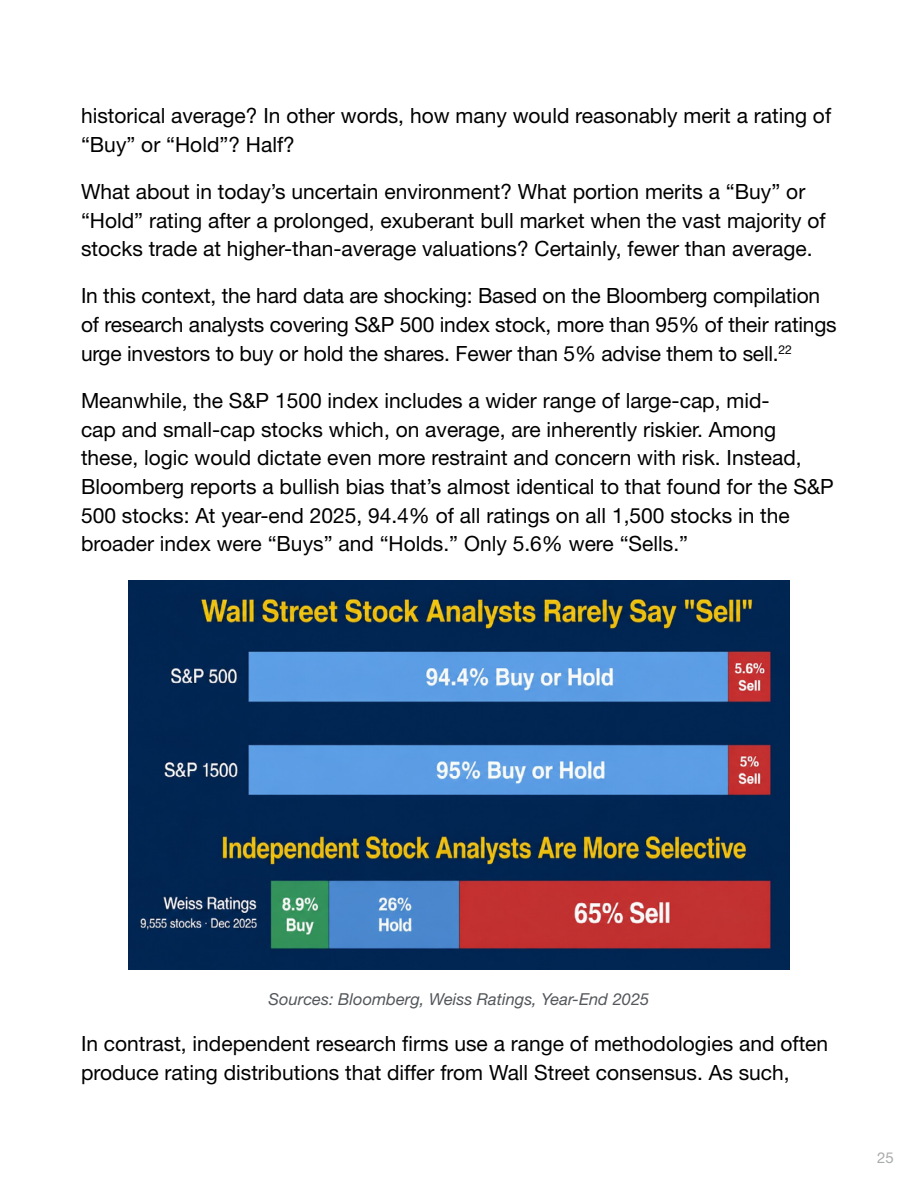
<style>
.page{position:relative;width:918px;height:1188px;background:#fff}
.page>*{position:absolute;margin:0;border:0;box-sizing:border-box;transform-origin:0 0}
.t1{font:21px/28.8px "Helvetica Neue LT Std";color:#000}
.t2{font:italic 16.5px "Helvetica Neue LT Std";color:#53565a}
.t3{font:15px "Helvetica Neue LT Std";color:#a9abac}
</style>
<div class="page">
<img style="left:129px;top:580px;width:660px;height:390px">
<p class="t1" style="left:81px;top:101px;width:752px">historical average? In other words, how many would reasonably merit a rating of “Buy” or “Hold”? Half?</p>
<p class="t1" style="left:81px;top:177px;width:746px">What about in today’s uncertain environment? What portion merits a “Buy” or “Hold” rating after a prolonged, exuberant bull market when the vast majority of stocks trade at higher-than-average valuations? Certainly, fewer than average.</p>
<p class="t1" style="left:81px;top:281px;width:757px">In this context, the hard data are shocking: Based on the Bloomberg compilation of research analysts covering S&amp;P 500 index stock, more than 95% of their ratings urge investors to buy or hold the shares. Fewer than 5% advise them to sell.<sup>22</sup></p>
<p class="t1" style="left:81px;top:386px;width:754px">Meanwhile, the S&amp;P 1500 index includes a wider range of large-cap, mid-<br>cap and small-cap stocks which, on average, are inherently riskier. Among these, logic would dictate even more restraint and concern with risk. Instead, Bloomberg reports a bullish bias that’s almost identical to that found for the S&amp;P 500 stocks: At year-end 2025, 94.4% of all ratings on all 1,500 stocks in the broader index were “Buys” and “Holds.” Only 5.6% were “Sells.”</p>
<p class="t2" style="left:269px;top:989px;width:382px">Sources: Bloomberg, Weiss Ratings, Year-End 2025</p>
<p class="t1" style="left:81px;top:1029px;width:749px">In contrast, independent research firms use a range of methodologies and often produce rating distributions that differ from Wall Street consensus. As such,</p>
<p class="t3" style="left:877px;top:1149px;width:18px">25</p>
</div>
